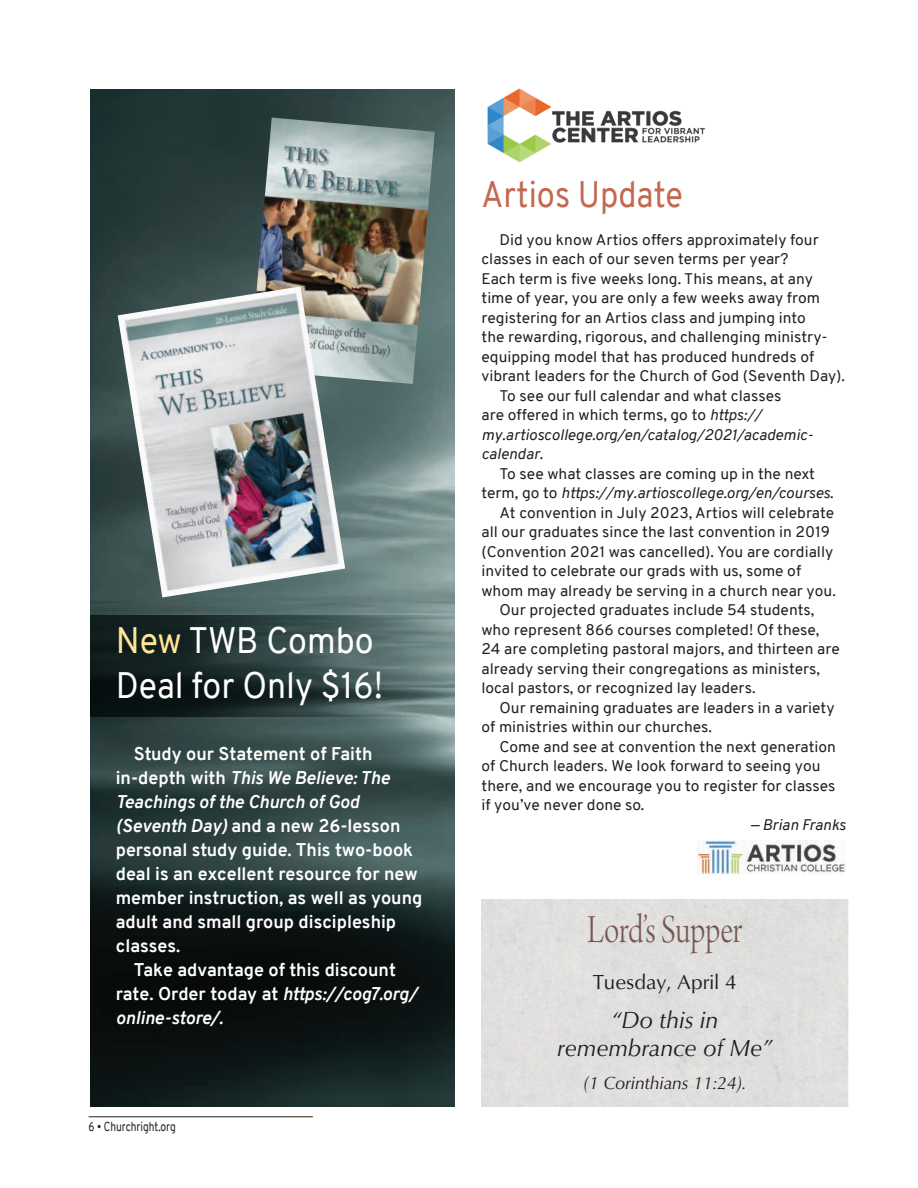
<style>
.page{position:relative;width:918px;height:1188px;background:#fff}
.page>*{position:absolute;margin:0;border:0;box-sizing:border-box;transform-origin:0 0}
.t1{font:42px "Arno Pro Light Display";letter-spacing:-.005em;color:#7f5954;scale:.8 1}
.Title-CR{font:36px/45px "Overpass";color:#fff;scale:.94 1}
.Title-CR-2{font:36px "Overpass";color:#c26950;scale:.9 1}
.t2{font:italic 24px/28.5px "Optimum";color:#231f20;text-align:center}
.t3{font:21px "Optimum";color:#231f20}
.News-CR{font:700 18px/24px "Overpass";color:#fff}
.t4{font:italic 18px "Optimum";color:#231f20}
.News-CR-2{font:15px/19.5px "Overpass";color:#231f20;scale:1.04 1}
.News-CR-3{font:italic 15px "Overpass";color:#231f20;scale:1.04 1}
.t5{font:12.75px "Overpass";color:#231f20;scale:.8 1}
.s1{color:#ffe697}
.s2{font-style:italic}
</style>
<div class="page">
<hr style="left:89px;top:1116px;width:224px;height:1px;background:#231f20">
<img style="left:90px;top:89px;width:365px;height:1017px">
<svg style="left:90px;top:616px;width:365px;height:101px;background:#314343"></svg>
<img style="left:698px;top:841px;width:148px;height:33px">
<img style="left:487px;top:88px;width:218px;height:75px">
<img style="left:250px;top:118px;width:185px;height:266px">
<img style="left:118px;top:286px;width:227px;height:311px">
<div style="left:482px;top:900px;width:366px;height:207px;background:#e0dfde"></div>
<p class="Title-CR" style="left:116px;top:619px;width:286px"><span class="s1">New</span> TWB Combo<br>Deal for Only $16!</p>
<p class="News-CR" style="left:116px;top:742px;width:308px;text-indent:18px">Study our Statement of Faith in-depth with <span class="s2">This We Believe: The<br>Teachings of the Church of God (Seventh Day)</span> and a new 26-lesson personal study guide. This two-book deal is an excellent resource for new member instruction, as well as young adult and small group discipleship classes.</p>
<p class="News-CR" style="left:116px;top:958px;width:303px;text-indent:18px">Take advantage of this discount rate. Order today at <span class="s2">https://cog7.org/ online-store/.</span></p>
<p class="t5" style="left:89px;top:1117px;width:111px">6 • Churchright.org</p>
<p class="Title-CR-2" style="left:482px;top:169px;width:225px">Artios Update</p>
<p class="News-CR-2" style="left:482px;top:230px;width:351px;text-indent:18px">Did you know Artios offers approximately four classes in each of our seven terms per year?<br>Each term is five weeks long. This means, at any time of year, you are only a few weeks away from registering for an Artios class and jumping into<br>the rewarding, rigorous, and challenging ministry&shy;equipping model that has produced hundreds of vibrant leaders for the Church of God (Seventh Day).</p>
<p class="News-CR-2" style="left:482px;top:386px;width:321px;text-indent:18px">To see our full calendar and what classes<br>are offered in which terms, go to <span class="s2">https:// my.artioscollege.org/en/catalog/2021/academic&shy;calendar</span>.</p>
<p class="News-CR-2" style="left:482px;top:464px;width:340px;text-align:center">To see what classes are coming up in the next term, go to <span class="s2">https://my.artioscollege.org/en/courses</span>.</p>
<p class="News-CR-2" style="left:482px;top:503px;width:342px;text-indent:18px">At convention in July 2023, Artios will celebrate all our graduates since the last convention in 2019 (Convention 2021 was cancelled). You are cordially invited to celebrate our grads with us, some of whom may already be serving in a church near you.</p>
<p class="News-CR-2" style="left:482px;top:600px;width:346px;text-indent:18px">Our projected graduates include 54 students, who represent 866 courses completed! Of these, 24 are completing pastoral majors, and thirteen are already serving their congregations as ministers, local pastors, or recognized lay leaders.</p>
<p class="News-CR-2" style="left:482px;top:698px;width:341px;text-indent:18px">Our remaining graduates are leaders in a variety of ministries within our churches.</p>
<p class="News-CR-2" style="left:482px;top:737px;width:342px;text-indent:18px">Come and see at convention the next generation of Church leaders. We look forward to seeing you there, and we encourage you to register for classes if you’ve never done so.</p>
<p class="News-CR-3" style="left:750px;top:814px;width:94px">— Brian Franks</p>
<h1 class="t1" style="left:587px;top:907px;width:195px">Lord’s Supper</h1>
<h3 class="t3" style="left:593px;top:969px;width:145px">Tuesday, April 4</h3>
<h3 class="t2" style="left:557px;top:1005px;width:217px">“Do this in remembrance of Me”</h3>
<p class="t4" style="left:583px;top:1073px;width:164px">(1 Corinthians 11:24).</p>
</div>
